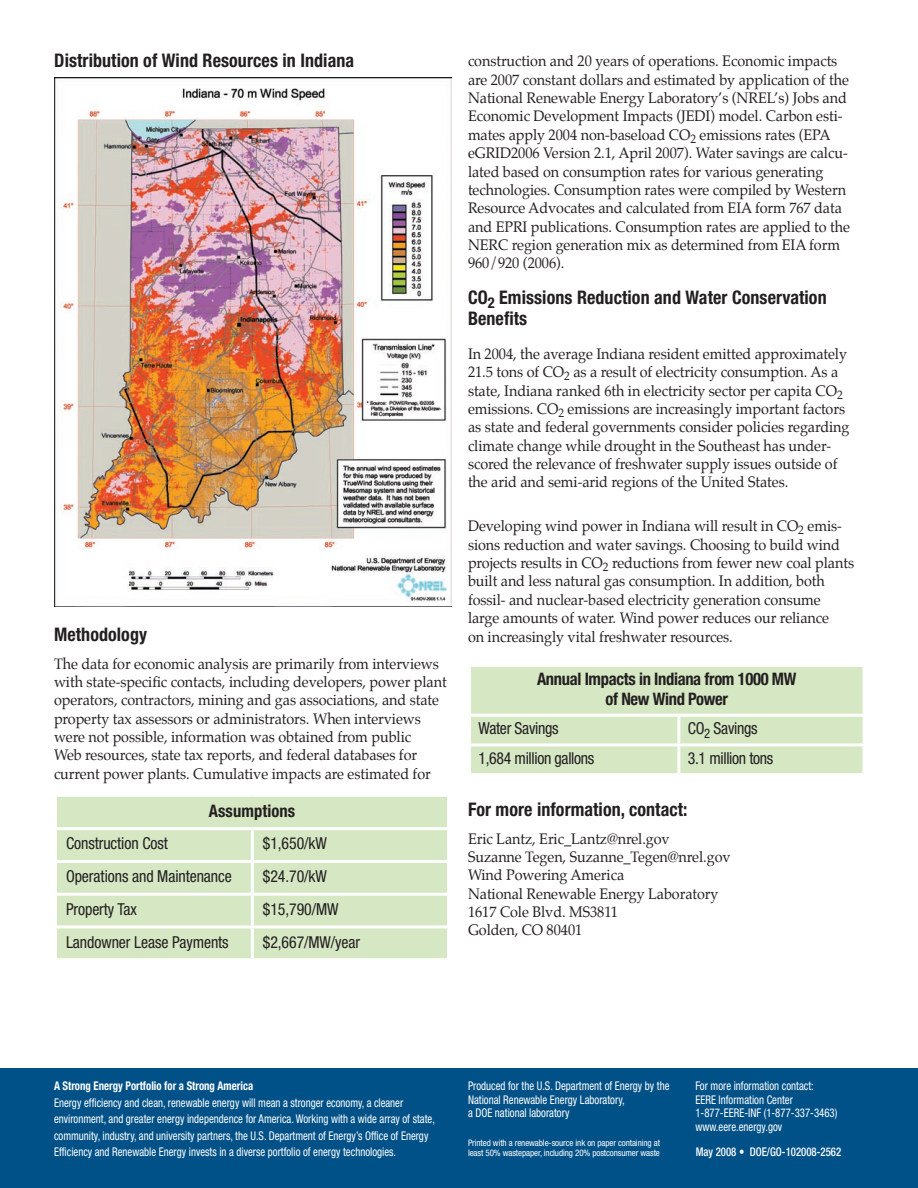
<style>
.page{position:relative;width:918px;height:1188px;background:#fff}
.page>*{position:absolute;margin:0;border:0;box-sizing:border-box;transform-origin:0 0}
.subhd_1{font:700 condensed 18.75px/21px "Helvetica Neue LT Std";letter-spacing:.005em;color:#231f20;scale:.96 1}
.table_head{font:700 condensed 17.25px/19.5px "Helvetica Neue LT Std";letter-spacing:-.02em;color:#231f20;text-align:center;scale:.96 1}
.table_head-2{font:700 condensed 17.25px "Helvetica Neue LT Std";letter-spacing:.005em;color:#231f20;scale:.96 1}
.table_body{font:condensed 16.5px "Helvetica Neue LT Std";letter-spacing:-.005em;color:#231f20;scale:.96 1}
.Body_Text{font:15px/18.3px "Palatino";letter-spacing:-.005em;color:#231f20;scale:.96 1}
.bk_cov-boilerplate{font:condensed 12px/13.5px "Helvetica Neue LT Std";color:#fff;scale:.9 1}
.t1{font:500 condensed 12px "Helvetica Neue LT Std";color:#fff;scale:.9 1}
.recylcle{font:condensed 9px/10.5px "Helvetica Neue LT Std";letter-spacing:-.01em;color:#fff}
.s1{font-weight:700}
</style>
<div class="page">
<div style="left:0;top:1069px;width:918px;height:119px;background:#005187"></div>
<img style="left:54px;top:78px;width:397px;height:528px">
<div style="left:57px;top:797px;width:390px;height:161px;background:#d5e7c3"></div>
<hr style="left:54px;top:827px;width:198px;height:3px;background:#fff">
<hr style="left:252px;top:827px;width:198px;height:3px;background:#fff">
<hr style="left:251px;top:830px;width:3px;height:30px;background:#fff">
<hr style="left:54px;top:860px;width:198px;height:3px;background:#fff">
<hr style="left:252px;top:860px;width:198px;height:3px;background:#fff">
<hr style="left:251px;top:863px;width:3px;height:30px;background:#fff">
<hr style="left:54px;top:893px;width:198px;height:3px;background:#fff">
<hr style="left:252px;top:893px;width:198px;height:3px;background:#fff">
<hr style="left:251px;top:896px;width:3px;height:29px;background:#fff">
<hr style="left:54px;top:925px;width:198px;height:3px;background:#fff">
<hr style="left:252px;top:925px;width:198px;height:3px;background:#fff">
<hr style="left:251px;top:928px;width:3px;height:30px;background:#fff">
<div style="left:471px;top:667px;width:392px;height:106px;background:#d5e7c3"></div>
<hr style="left:468px;top:714px;width:211px;height:3px;background:#fff">
<hr style="left:679px;top:714px;width:187px;height:3px;background:#fff">
<hr style="left:677px;top:717px;width:3px;height:26px;background:#fff">
<hr style="left:468px;top:743px;width:211px;height:3px;background:#fff">
<hr style="left:679px;top:743px;width:187px;height:3px;background:#fff">
<hr style="left:677px;top:746px;width:3px;height:27px;background:#fff">
<p class="subhd_1" style="left:54px;top:50px;width:314px">Distribution of Wind Resources in Indiana</p>
<p class="subhd_1" style="left:54px;top:624px;width:99px">Methodology</p>
<p class="Body_Text" style="left:54px;top:656px;width:411px">The data for economic analysis are primarily from interviews with state-specific contacts, including developers, power plant operators, contractors, mining and gas associations, and state property tax assessors or administrators. When interviews were not possible, information was obtained from public<br>Web resources, state tax reports, and federal databases for current power plants. Cumulative impacts are estimated for</p>
<p class="table_head-2" style="left:209px;top:800px;width:91px">Assumptions</p>
<p class="table_body" style="left:66px;top:834px;width:108px">Construction Cost</p>
<p class="table_body" style="left:263px;top:834px;width:68px">$1,650/kW</p>
<p class="table_body" style="left:66px;top:867px;width:174px">Operations and Maintenance</p>
<p class="table_body" style="left:263px;top:867px;width:68px">$24.70/kW</p>
<p class="table_body" style="left:66px;top:900px;width:75px">Property Tax</p>
<p class="table_body" style="left:263px;top:900px;width:80px">$15,790/MW</p>
<p class="table_body" style="left:66px;top:932px;width:171px">Landowner Lease Payments</p>
<p class="table_body" style="left:263px;top:932px;width:103px">$2,667/MW/year</p>
<p class="Body_Text" style="left:468px;top:53px;width:399px">construction and 20 years of operations. Economic impacts are 2007 constant dollars and estimated by application of the National Renewable Energy Laboratory’s (NREL’s) Jobs and Economic Development Impacts (JEDI) model. Carbon esti&shy;mates apply 2004 non-baseload CO<sub>2</sub> emissions rates (EPA eGRID2006 Version 2.1, April 2007). Water savings are calcu&shy;lated based on consumption rates for various generating technologies. Consumption rates were compiled by Western Resource Advocates and calculated from EIA form 767 data and EPRI publications. Consumption rates are applied to the NERC region generation mix as determined from EIA form 960/920 (2006).</p>
<p class="subhd_1" style="left:468px;top:287px;width:375px">CO<sub>2</sub> Emissions Reduction and Water Conservation<br>Benefits</p>
<p class="Body_Text" style="left:468px;top:346px;width:399px">In 2004, the average Indiana resident emitted approximately 21.5 tons of CO<sub>2</sub> as a result of electricity consumption. As a state, Indiana ranked 6th in electricity sector per capita CO<sub>2 </sub>emissions. CO<sub>2</sub> emissions are increasingly important factors as state and federal governments consider policies regarding climate change while drought in the Southeast has under&shy;scored the relevance of freshwater supply issues outside of the arid and semi-arid regions of the United States.</p>
<p class="Body_Text" style="left:468px;top:518px;width:404px">Developing wind power in Indiana will result in CO<sub>2</sub> emis&shy;sions reduction and water savings. Choosing to build wind projects results in CO<sub>2</sub> reductions from fewer new coal plants built and less natural gas consumption. In addition, both fossil- and nuclear-based electricity generation consume large amounts of water. Wind power reduces our reliance<br>on increasingly vital freshwater resources.</p>
<p class="table_head" style="left:537px;top:669px;width:272px">Annual Impacts in Indiana from 1000 MW of New Wind Power</p>
<p class="table_body" style="left:478px;top:719px;width:85px">Water Savings</p>
<p class="table_body" style="left:688px;top:719px;width:74px">CO<sub>2</sub> Savings</p>
<p class="table_body" style="left:478px;top:749px;width:122px">1,684 million gallons</p>
<p class="table_body" style="left:688px;top:749px;width:91px">3.1 million tons</p>
<p class="subhd_1" style="left:468px;top:799px;width:230px">For more information, contact:</p>
<p class="Body_Text" style="left:468px;top:831px;width:275px">Eric Lantz, Eric_Lantz@nrel.gov<br>Suzanne Tegen, Suzanne_Tegen@nrel.gov<br>Wind Powering America<br>National Renewable Energy Laboratory<br>1617 Cole Blvd. MS3811<br>Golden, CO 80401</p>
<p class="bk_cov-boilerplate" style="left:54px;top:1077px;width:425px;line-height:16.5px"><span class="s1">A Strong Energy Portfolio for a Strong America<br></span>Energy efficiency and clean, renewable energy will mean a stronger economy, a cleaner environment, and greater energy independence for America. Working with a wide array of state, community, industry, and university partners, the U.S. Department of Energy’s Office of Energy Efficiency and Renewable Energy invests in a diverse portfolio of energy technologies.</p>
<p class="bk_cov-boilerplate" style="left:695px;top:1079px;width:159px">For more information contact:<br>EERE Information Center<br>1-877-EERE-INF (1-877-337-3463) www.eere.energy.gov</p>
<p class="bk_cov-boilerplate" style="left:468px;top:1079px;width:225px">Produced for the U.S. Department of Energy by the<br>National Renewable Energy Laboratory,<br>a DOE national laboratory</p>
<p class="recylcle" style="left:468px;top:1137px;width:194px">Printed with a renewable-source ink on paper containing at least 50% wastepaper, including 20% postconsumer waste</p>
<p class="t1" style="left:696px;top:1145px;width:163px">May 2008 • DOE/GO-102008-2562</p>
</div>
